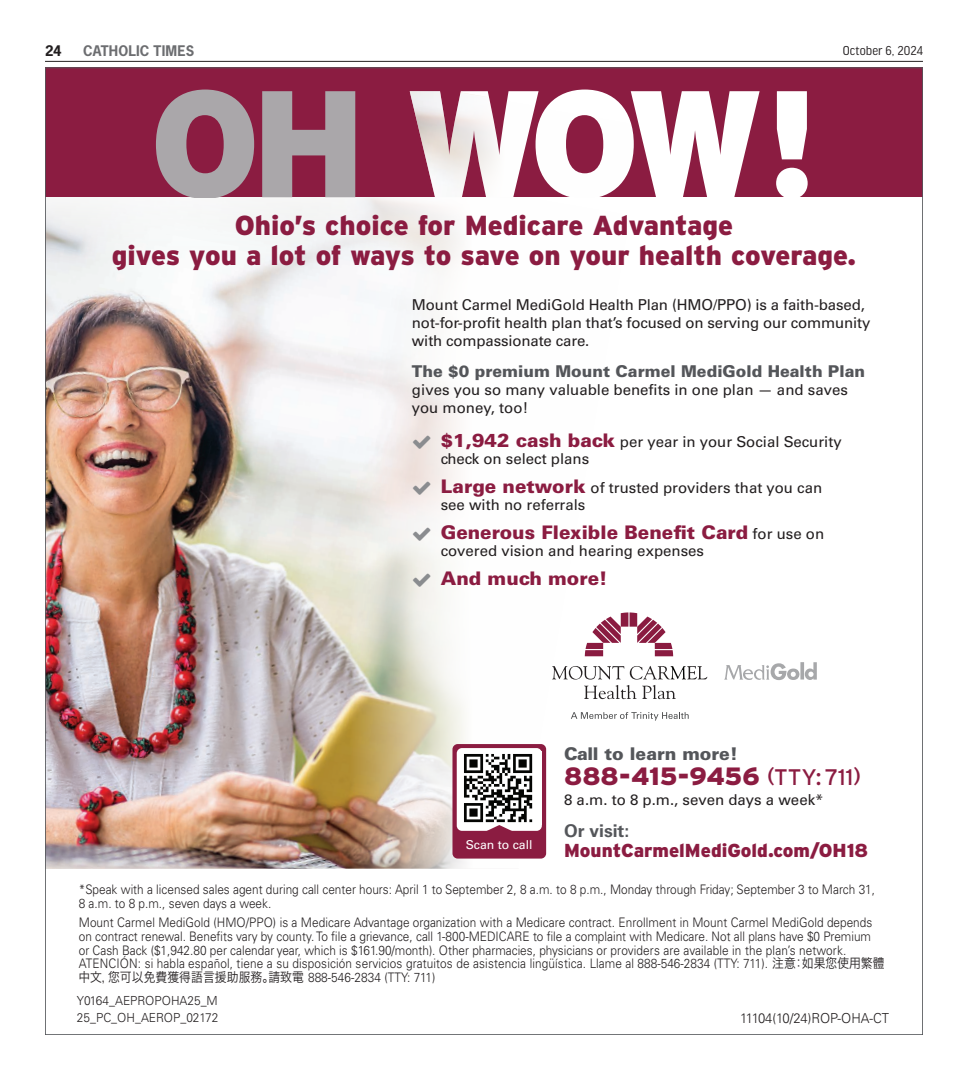
<style>
.page{position:relative;width:968px;height:1080px;background:#fff}
.page>*{position:absolute;margin:0;border:0;box-sizing:border-box;transform-origin:0 0}
.t1{font:900 27.5px/30.5px "Interstate";color:#8b1c41;text-align:center}
.t2{font:900 25px "Interstate";color:#8b1c41}
.t3{font:900 18.75px "Univers LT Pro 75";color:#8b1c41}
.t4{font:900 18.75px "Interstate";color:#8b1c41}
.t5{font:900 17.5px "Univers LT Pro 75";color:#54565a}
.t6{font:700 17.5px "Univers LT Pro 65";color:#54565a}
.t7{font:900 16.25px "Univers LT Pro 75";color:#54565a}
.t8{font:15px/18px "Univers LT Pro 55 Roman";color:#231f20}
.t9{font:300 13.75px "Univers LT Pro 45";color:#231f20;scale:.95 1}
.t10{font:700 13.75px "News Gothic Std";letter-spacing:.01em;color:#6c6d70}
.t11{font:13.75px "Good Headline Pro Narr";letter-spacing:.005em;color:#231f20}
.t12{font:700 13.75px "News Gothic Std";color:#231f20}
.t13{font:300 13.12px/13.8px "Univers LT Pro 45";color:#231f20;scale:.9 1}
.t14{font:300 12.5px/17.5px "Univers LT Pro 45";color:#231f20;scale:.95 1}
.t15{font:12.25px "Univers LT Pro 55 Roman";color:#fff}
.s1{font-family:"Univers LT Pro 75";font-weight:900;font-size:18.75px;color:#8b1c41}
.s2{font-family:"Univers LT Pro 55 Roman";font-weight:400;font-size:15px;color:#231f20}
.s3{font-weight:400;font-size:22.5px}
.s4{font-family:"Hira Kaku Pro W3";font-weight:400}
</style>
<div class="page">
<hr style="left:45px;top:61px;width:877px;height:1px;background:#231f20">
<img style="left:47px;top:197px;width:578px;height:671px">
<div style="left:45px;top:68px;width:877px;height:129px;background:#8b1c41"></div>
<svg style="left:156px;top:90px;width:199px;height:107px"></svg>
<div style="left:452px;top:744px;width:94px;height:115px;background:#8b1c41;border-radius:5px"></div>
<div style="left:457px;top:748px;width:85px;height:83px;background:#fff;border-radius:5px"></div>
<svg style="left:464px;top:754px;width:68px;height:77px"></svg>
<svg style="left:724px;top:662px;width:92px;height:18px"></svg>
<svg style="left:585px;top:612px;width:88px;height:44px"></svg>
<svg style="left:552px;top:666px;width:155px;height:33px"></svg>
<svg style="left:571px;top:712px;width:117px;height:9px"></svg>
<svg style="left:410px;top:90px;width:349px;height:109px"></svg>
<svg style="left:776px;top:91px;width:30px;height:68px;background:#f4e9ed"></svg>
<div style="left:776px;top:168px;width:31px;height:31px;background:#fff;border-radius:50%"></div>
<svg style="left:413px;top:436px;width:17px;height:13px"></svg>
<svg style="left:413px;top:482px;width:17px;height:13px"></svg>
<svg style="left:413px;top:528px;width:17px;height:13px"></svg>
<svg style="left:413px;top:574px;width:17px;height:13px"></svg>
<p class="t12" style="left:45px;top:41px;width:18px">24</p>
<p class="t10" style="left:83px;top:41px;width:112px">CATHOLIC TIMES</p>
<p class="t11" style="left:842px;top:44px;width:82px">October 6, 2024</p>
<h1 class="t1" style="left:112px;top:209px;width:745px">Ohio’s choice for Medicare Advantage<br>gives you a lot of ways to save on your health coverage.</h1>
<p class="t8" style="left:412px;top:295px;width:460px">Mount Carmel MediGold Health Plan (HMO/PPO) is a faith-based, not-for-profit health plan that’s focused on serving our community with compassionate care.</p>
<p class="t7" style="left:412px;top:360px;width:454px">The $0 premium Mount Carmel MediGold Health Plan</p>
<p class="t8" style="left:412px;top:380px;width:437px">gives you so many valuable benefits in one plan — and saves you money, too!</p>
<p class="t8" style="left:440px;top:432px;width:402px;line-height:17.5px"><span class="s1">$1,942 cash back</span> per year in your Social Security check on select plans</p>
<p class="t8" style="left:440px;top:478px;width:383px;line-height:17.5px"><span class="s1">Large network</span> of trusted providers that you can see with no referrals</p>
<h3 class="t3" style="left:440px;top:519px;width:385px">Generous Flexible Benefit Card <span class="s2">for use on</span></h3>
<p class="t8" style="left:441px;top:541px;width:265px">covered vision and hearing expenses</p>
<h3 class="t3" style="left:440px;top:565px;width:168px">And much more!</h3>
<p class="t15" style="left:466px;top:836px;width:68px">Scan to call</p>
<h3 class="t5" style="left:564px;top:741px;width:175px">Call to learn more!</h3>
<h2 class="t2" style="left:564px;top:762px;width:298px">888-415-9456 <span class="s3">(TTY: 711)</span></h2>
<p class="t8" style="left:564px;top:790px;width:261px">8 a.m. to 8 p.m., seven days a week*</p>
<h3 class="t6" style="left:564px;top:818px;width:67px">Or visit:</h3>
<h3 class="t4" style="left:564px;top:840px;width:305px">MountCarmelMediGold.com/OH18</h3>
<p class="t13" style="left:79px;top:882px;width:886px">*Speak with a licensed sales agent during call center hours: April 1 to September 2, 8 a.m. to 8 p.m., Monday through Friday; September 3 to March 31,<br>8 a.m. to 8 p.m., seven days a week.</p>
<p class="t13" style="left:79px;top:915px;width:897px">Mount Carmel MediGold (HMO/PPO) is a Medicare Advantage organization with a Medicare contract. Enrollment in Mount Carmel MediGold depends on contract renewal. Benefits vary by county. To file a grievance, call 1-800-MEDICARE to file a complaint with Medicare. Not all plans have $0 Premium or Cash Back ($1,942.80 per calendar year, which is $161.90/month). Other pharmacies, physicians or providers are available in the plan’s network.<br>ATENCIÓN: si habla español, tiene a su disposición servicios gratuitos de asistencia lingüística. Llame al 888-546-2834 (TTY: 711). <span class="s4">注意：如果您使用繁體中文，您可以免費獲得語言援助服務。請致電</span> 888-546-2834 (TTY: 711)</p>
<p class="t14" style="left:77px;top:991px;width:150px">Y0164_AEPROPOHA25_M<br>25_PC_OH_AEROP_02172</p>
<p class="t9" style="left:740px;top:1009px;width:158px">11104(10/24)ROP-OHA-CT</p>
</div>
